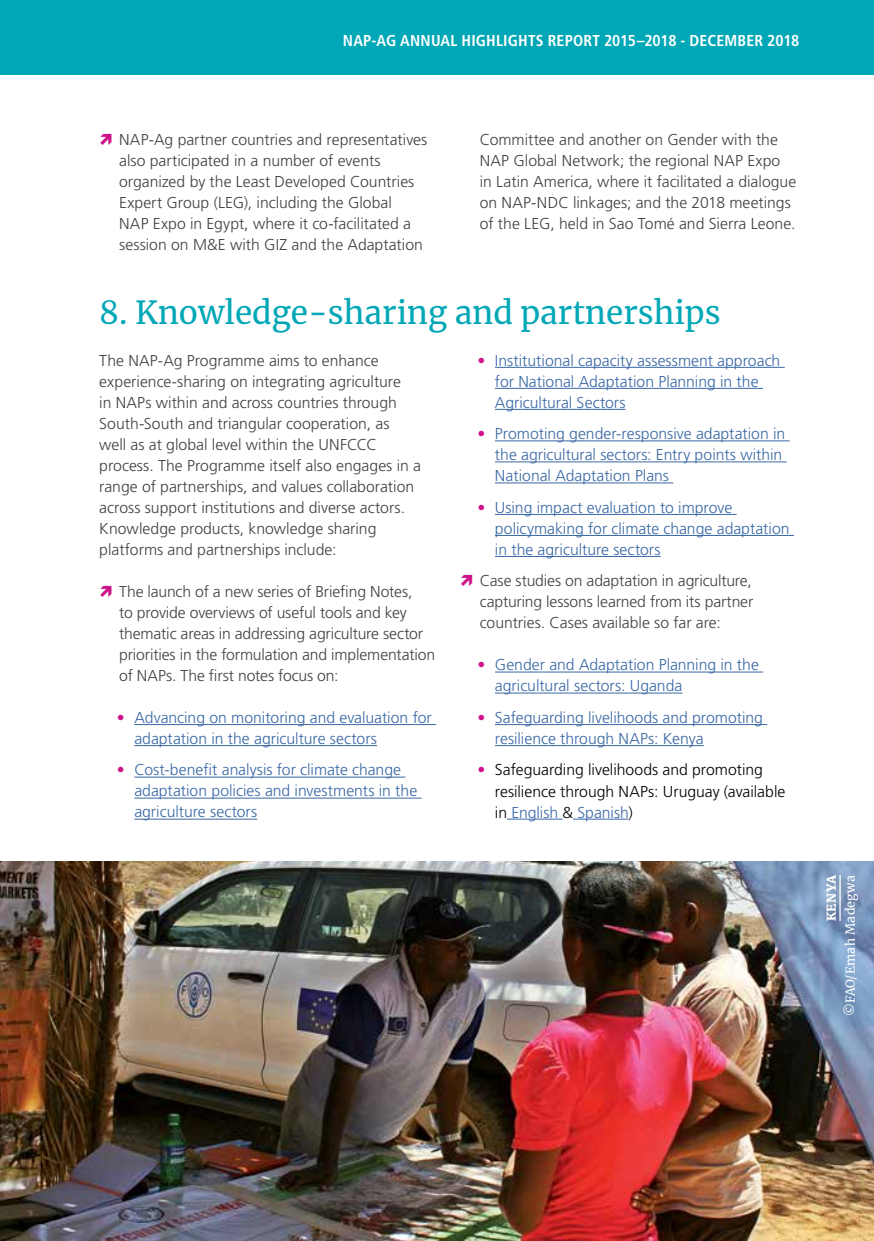
<style>
.page{position:relative;width:874px;height:1241px;background:#fff}
.page>*{position:absolute;margin:0;border:0;box-sizing:border-box;transform-origin:0 0}
.t1{font:31.5px "Merriweather";color:#00a7b6}
.t2{font:300 15.75px/21px "Frutiger LT Pro";color:#414042}
.t3{font:300 15.75px/21px "Frutiger LT Pro";color:#3a68a5}
.t4{font:300 15.75px/21px "Frutiger LT Pro";color:#000}
.t5{font:700 condensed 15.75px "Frutiger LT Pro";letter-spacing:.01em;color:#fff}
.t6{font:12.25px "Merriweather";letter-spacing:.02em;color:#fff}
.t7{font:900 12.25px "Merriweather";color:#fff}
.s1{color:#cd1389}
.s2{color:#3a68a5}
</style>
<div class="page">
<div style="left:0;top:0;width:873px;height:75px;background:#00a7b6"></div>
<hr style="left:134px;top:724px;width:302px;height:1px;background:#3a68a5">
<hr style="left:134px;top:745px;width:243px;height:1px;background:#3a68a5">
<hr style="left:134px;top:776px;width:271px;height:1px;background:#3a68a5">
<hr style="left:134px;top:797px;width:287px;height:1px;background:#3a68a5">
<hr style="left:134px;top:818px;width:123px;height:1px;background:#3a68a5">
<hr style="left:494px;top:367px;width:290px;height:1px;background:#3a68a5">
<hr style="left:494px;top:388px;width:268px;height:1px;background:#3a68a5">
<hr style="left:494px;top:409px;width:131px;height:1px;background:#3a68a5">
<hr style="left:494px;top:440px;width:295px;height:1px;background:#3a68a5">
<hr style="left:494px;top:461px;width:292px;height:1px;background:#3a68a5">
<hr style="left:494px;top:482px;width:179px;height:1px;background:#3a68a5">
<hr style="left:494px;top:514px;width:242px;height:1px;background:#3a68a5">
<hr style="left:494px;top:535px;width:299px;height:1px;background:#3a68a5">
<hr style="left:494px;top:556px;width:166px;height:1px;background:#3a68a5">
<hr style="left:494px;top:671px;width:268px;height:1px;background:#3a68a5">
<hr style="left:494px;top:692px;width:188px;height:1px;background:#3a68a5">
<hr style="left:494px;top:724px;width:272px;height:1px;background:#3a68a5">
<hr style="left:494px;top:745px;width:209px;height:1px;background:#3a68a5">
<hr style="left:507px;top:818px;width:55px;height:1px;background:#3a68a5">
<hr style="left:572px;top:818px;width:56px;height:1px;background:#3a68a5">
<img style="left:0;top:861px;width:873px;height:379px">
<hr style="left:839px;top:874px;width:1px;height:46px;background:#fff">
<p class="t5" style="left:343px;top:31px;width:458px">NAP-AG ANNUAL HIGHLIGHTS REPORT 2015–2018 - DECEMBER 2018</p>
<p class="t2" style="left:119px;top:129px;width:309px">NAP-Ag partner countries and representatives also participated in a number of events organized by the Least Developed Countries Expert Group (LEG), including the Global<br>NAP Expo in Egypt, where it co-facilitated a session on M&amp;E with GIZ and the Adaptation</p>
<p class="t2" style="left:479px;top:129px;width:318px">Committee and another on Gender with the NAP Global Network; the regional NAP Expo in Latin America, where it facilitated a dialogue on NAP-NDC linkages; and the 2018 meetings of the LEG, held in Sao Tomé and Sierra Leone.</p>
<h1 class="t1" style="left:99px;top:290px;width:622px">8. Knowledge-sharing and partnerships</h1>
<p class="t2" style="left:99px;top:350px;width:323px">The NAP-Ag Programme aims to enhance experience-sharing on integrating agriculture<br>in NAPs within and across countries through South-South and triangular cooperation, as<br>well as at global level within the UNFCCC process. The Programme itself also engages in a range of partnerships, and values collaboration across support institutions and diverse actors.<br>Knowledge products, knowledge sharing platforms and partnerships include:</p>
<p class="t2" style="left:119px;top:581px;width:317px">The launch of a new series of Briefing Notes,<br>to provide overviews of useful tools and key thematic areas in addressing agriculture sector priorities in the formulation and implementation of NAPs. The first notes focus on:</p>
<p class="t3" style="left:134px;top:707px;width:299px;text-indent:-17px"><span class="s1">•</span> Advancing on monitoring and evaluation for adaptation in the agriculture sectors</p>
<p class="t3" style="left:134px;top:759px;width:284px;text-indent:-17px"><span class="s1">•</span> Cost-benefit analysis for climate change adaptation policies and investments in the agriculture sectors</p>
<p class="t3" style="left:494px;top:350px;width:287px;text-indent:-17px"><span class="s1">•</span> Institutional capacity assessment approach for National Adaptation Planning in the<br>Agricultural Sectors</p>
<p class="t3" style="left:494px;top:423px;width:292px;text-indent:-17px"><span class="s1">•</span> Promoting gender-responsive adaptation in the agricultural sectors: Entry points within<br>National Adaptation Plans</p>
<p class="t3" style="left:494px;top:497px;width:296px;text-indent:-17px"><span class="s1">•</span> Using impact evaluation to improve policymaking for climate change adaptation in the agriculture sectors</p>
<p class="t2" style="left:479px;top:570px;width:275px;text-align:justify">Case studies on adaptation in agriculture, capturing lessons learned from its partner countries. Cases available so far are:</p>
<p class="t3" style="left:494px;top:654px;width:265px;text-indent:-17px"><span class="s1">•</span> Gender and Adaptation Planning in the agricultural sectors: Uganda</p>
<p class="t3" style="left:494px;top:707px;width:269px;text-indent:-17px"><span class="s1">•</span> Safeguarding livelihoods and promoting resilience through NAPs: Kenya</p>
<p class="t4" style="left:494px;top:759px;width:292px;text-indent:-17px"><span class="s1">•</span> Safeguarding livelihoods and promoting resilience through NAPs: Uruguay (available in <span class="s2">English</span> &amp; <span class="s2">Spanish</span>)</p>
<p class="t7" style="left:823px;top:920px;width:47px;rotate:-90deg">KENYA</p>
<p class="t6" style="left:841px;top:1015px;width:142px;rotate:-90deg">©FAO/Emah Madegwa</p>
</div>
